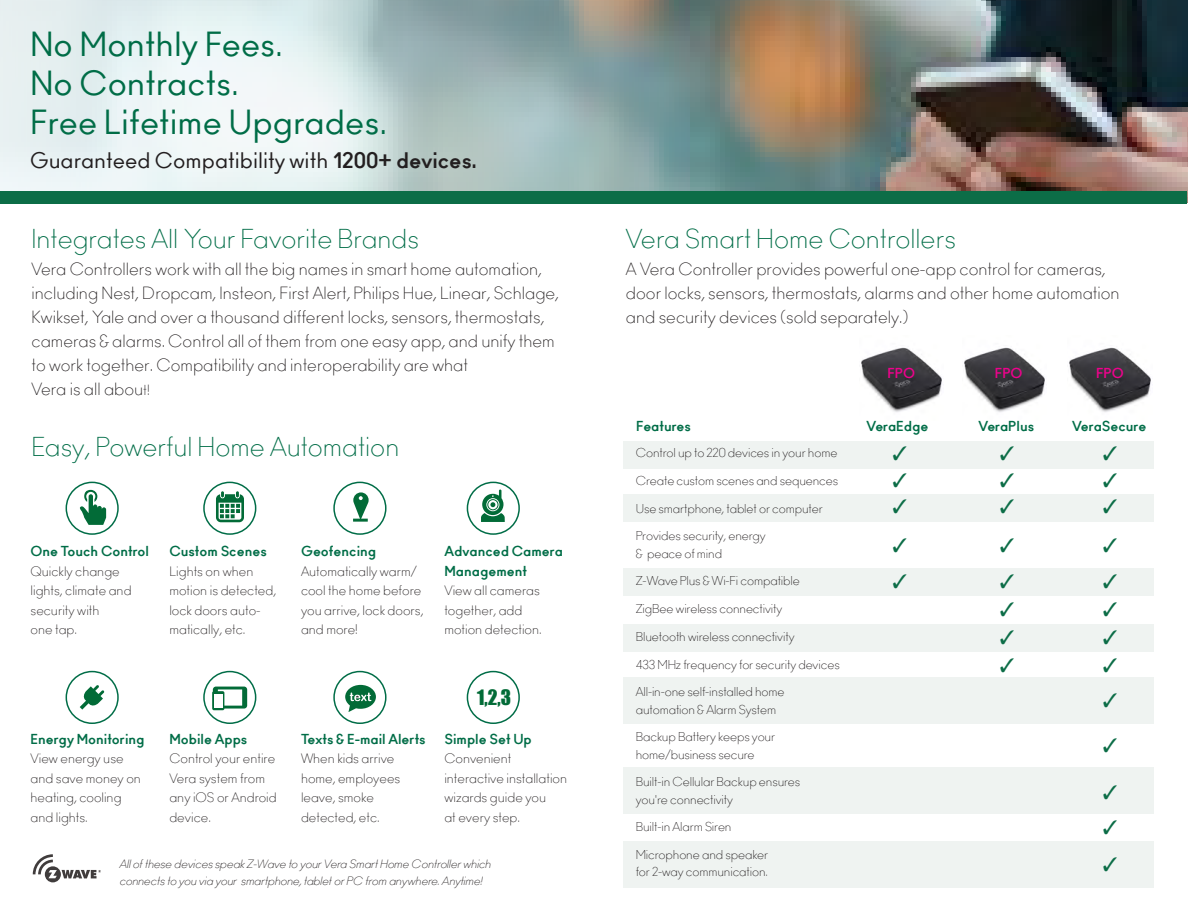
<style>
.page{position:relative;width:1188px;height:918px;background:#fff}
.page>*{position:absolute;margin:0;border:0;box-sizing:border-box;transform-origin:0 0}
.t1{font:32.55px/39px "Ano";color:#006d47}
.t2{font:25.5px "Ano Half";color:#006d47}
.t3{font:21px "Ano";color:#231f20}
.t4{font:19.5px/28px "Zapf Dingbats ITC";color:#0c6d47;text-align:justify}
.t5{font:19.5px "Impact";color:#026b37}
.t6{font:16.5px/24px "Ano Half";color:#231f20}
.t7{font:700 13.5px/19.5px "Ano";color:#006d47}
.t8{font:700 13.5px "Ano";letter-spacing:-.01em;color:#ed028c}
.t9{font:12.75px/19.5px "Ano Half";color:#231f20}
.t10{font:12px/17.2px "Ano Half";letter-spacing:-.01em;color:#231f20}
.t11{font:italic 11.25px/16.5px "Ano Half";color:#231f20}
.s1{font-weight:700}
.s2{font-size:13.5px}
</style>
<div class="page">
<img style="left:0;top:0;width:1188px;height:203px">
<div style="left:0;top:191px;width:1187px;height:13px;background:#0c6d47"></div>
<div style="left:66px;top:671px;width:53px;height:53px;border:2px solid #006d47;border-radius:50%"></div>
<svg style="left:80px;top:685px;width:24px;height:25px"></svg>
<div style="left:203px;top:671px;width:53px;height:53px;border:2px solid #006d47;border-radius:50%"></div>
<div style="left:333px;top:671px;width:54px;height:53px;border:2px solid #006d47;border-radius:50%"></div>
<div style="left:467px;top:671px;width:53px;height:53px;border:2px solid #006d47;border-radius:50%"></div>
<div style="left:66px;top:482px;width:53px;height:53px;border:2px solid #006d47;border-radius:50%"></div>
<div style="left:203px;top:482px;width:53px;height:53px;border:2px solid #006d47;border-radius:50%"></div>
<div style="left:333px;top:482px;width:54px;height:53px;border:2px solid #006d47;border-radius:50%"></div>
<div style="left:467px;top:482px;width:53px;height:53px;border:2px solid #006d47;border-radius:50%"></div>
<svg style="left:216px;top:491px;width:28px;height:31px"></svg>
<svg style="left:80px;top:490px;width:26px;height:35px"></svg>
<svg style="left:481px;top:490px;width:24px;height:32px"></svg>
<svg style="left:212px;top:691px;width:12px;height:19px"></svg>
<svg style="left:213px;top:687px;width:34px;height:22px"></svg>
<div style="left:214px;top:694px;width:9px;height:13px;background:#fff"></div>
<svg style="left:343px;top:684px;width:36px;height:33px"></svg>
<svg style="left:33px;top:854px;width:68px;height:28px"></svg>
<svg style="left:353px;top:492px;width:16px;height:27px"></svg>
<hr style="left:353px;top:519px;width:15px;height:3px;background:#026b37">
<img style="left:861px;top:347px;width:81px;height:65px">
<img style="left:964px;top:347px;width:81px;height:65px">
<img style="left:1069px;top:347px;width:82px;height:65px">
<div style="left:623px;top:441px;width:531px;height:27px;background:#eff3f1"></div>
<div style="left:623px;top:494px;width:531px;height:27px;background:#eff3f1"></div>
<div style="left:623px;top:569px;width:531px;height:27px;background:#eff3f1"></div>
<div style="left:623px;top:624px;width:531px;height:28px;background:#eff3f1"></div>
<div style="left:623px;top:677px;width:531px;height:47px;background:#eff3f1"></div>
<div style="left:623px;top:767px;width:531px;height:47px;background:#eff3f1"></div>
<div style="left:623px;top:842px;width:531px;height:46px;background:#eff3f1"></div>
<svg style="left:893px;top:468px;width:14px;height:1px"></svg>
<svg style="left:893px;top:521px;width:14px;height:1px"></svg>
<svg style="left:1001px;top:468px;width:13px;height:1px"></svg>
<svg style="left:1001px;top:521px;width:13px;height:1px"></svg>
<svg style="left:1103px;top:468px;width:14px;height:1px"></svg>
<svg style="left:1103px;top:521px;width:14px;height:1px"></svg>
<h1 class="t1" style="left:30px;top:25px;width:359px">No Monthly Fees.<br>No Contracts.<br>Free Lifetime Upgrades.</h1>
<p class="t3" style="left:30px;top:147px;width:449px">Guaranteed Compatibility with <span class="s1">1200+ devices.</span></p>
<h2 class="t2" style="left:32px;top:224px;width:389px">Integrates All Your Favorite Brands</h2>
<p class="t6" style="left:32px;top:258px;width:529px">Vera Controllers work with all the big names in smart home automation, including Nest, Dropcam, Insteon, First Alert, Philips Hue, Linear, Schlage, Kwikset, Yale and over a thousand different locks, sensors, thermostats, cameras &amp; alarms. Control all of them from one easy app, and unify them to work together. Compatibility and interoperability are what<br>Vera is all abou<span class="s2">t!</span></p>
<h2 class="t2" style="left:32px;top:431px;width:369px">Easy, Powerful Home Automation</h2>
<p class="t7" style="left:31px;top:542px;width:120px">One Touch Control</p>
<p class="t9" style="left:31px;top:562px;width:102px">Quickly change lights, climate and security with<br>one tap.</p>
<p class="t7" style="left:169px;top:542px;width:99px">Custom Scenes</p>
<p class="t9" style="left:169px;top:562px;width:108px">Lights on when motion is detected, lock doors auto&shy;matically, etc.</p>
<p class="t7" style="left:31px;top:729px;width:116px">Energy Monitoring</p>
<p class="t9" style="left:31px;top:749px;width:112px">View energy use and save money on heating, cooling and lights.</p>
<p class="t7" style="left:169px;top:729px;width:79px">Mobile Apps</p>
<p class="t9" style="left:169px;top:749px;width:109px">Control your entire<br>Vera system from any iOS or Android device.</p>
<p class="t7" style="left:301px;top:542px;width:77px">Geofencing</p>
<p class="t9" style="left:301px;top:562px;width:124px">Automatically warm/ cool the home before you arrive, lock doors, and more!</p>
<p class="t7" style="left:444px;top:542px;width:120px">Advanced Camera<br>Management</p>
<p class="t9" style="left:444px;top:581px;width:99px">View all cameras together, add motion detection.</p>
<p class="t7" style="left:301px;top:729px;width:126px">Texts &amp; E-mail Alerts</p>
<p class="t9" style="left:301px;top:749px;width:101px">When kids arrive home, employees leave, smoke detected, etc.</p>
<p class="t5" style="left:477px;top:682px;width:36px">1,2,3</p>
<p class="t7" style="left:444px;top:729px;width:89px">Simple Set Up</p>
<p class="t9" style="left:444px;top:749px;width:124px">Convenient interactive installation wizards guide you<br>at every step.</p>
<p class="t11" style="left:120px;top:856px;width:373px">All of these devices speak Z-Wave to your Vera Smart Home Controller which connects to you via your smartphone, tablet or PC from anywhere. Anytime!</p>
<h2 class="t2" style="left:626px;top:224px;width:331px">Vera Smart Home Controllers</h2>
<p class="t6" style="left:626px;top:257px;width:495px">A Vera Controller provides powerful one-app control for cameras, door locks, sensors, thermostats, alarms and other home automation and security devices (sold separately.)</p>
<p class="t8" style="left:887px;top:365px;width:29px">FPO</p>
<p class="t8" style="left:995px;top:365px;width:29px">FPO</p>
<p class="t8" style="left:1096px;top:365px;width:29px">FPO</p>
<p class="t7" style="left:636px;top:416px;width:56px">Features</p>
<p class="t7" style="left:867px;top:416px;width:63px">VeraEdge</p>
<p class="t7" style="left:979px;top:416px;width:57px">VeraPlus</p>
<p class="t7" style="left:1072px;top:416px;width:76px">VeraSecure</p>
<p class="t10" style="left:636px;top:444px;width:203px">Control up to 220 devices in your home</p>
<p class="t10" style="left:636px;top:472px;width:204px">Create custom scenes and sequences</p>
<p class="t10" style="left:636px;top:500px;width:189px">Use smartphone, tablet or computer</p>
<p class="t10" style="left:636px;top:528px;width:131px">Provides security, energy &amp; peace of mind</p>
<p class="t10" style="left:636px;top:573px;width:166px">Z-Wave Plus &amp; Wi-Fi compatible</p>
<p class="t10" style="left:636px;top:600px;width:148px">ZigBee wireless connectivity</p>
<p class="t10" style="left:636px;top:628px;width:160px">Bluetooth wireless connectivity</p>
<p class="t10" style="left:636px;top:656px;width:206px">433 MHz frequency for security devices</p>
<p class="t10" style="left:636px;top:684px;width:150px">All-in-one self-installed home automation &amp; Alarm System</p>
<p class="t10" style="left:636px;top:729px;width:141px">Backup Battery keeps your home/business secure</p>
<p class="t10" style="left:636px;top:774px;width:166px">Built-in Cellular Backup ensures you're connectivity</p>
<p class="t10" style="left:636px;top:819px;width:97px">Built-in Alarm Siren</p>
<p class="t10" style="left:636px;top:847px;width:134px">Microphone and speaker for 2-way communication.</p>
<p class="t4" style="left:1000px;top:567px;width:16px">✓ ✓ ✓ ✓</p>
<p class="t4" style="left:1103px;top:567px;width:16px">✓ ✓ ✓ ✓</p>
</div>
